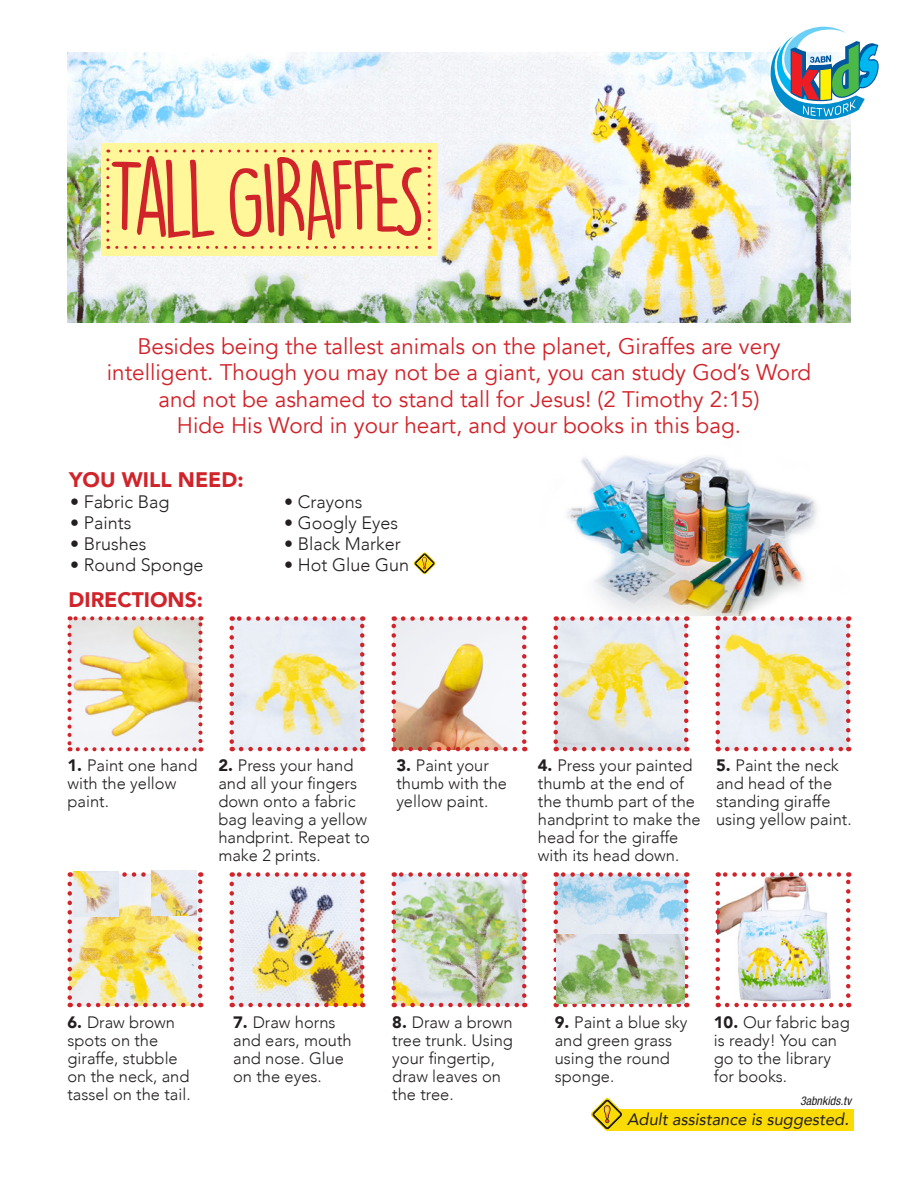
<style>
.page{position:relative;width:918px;height:1188px;background:#fff}
.page>*{position:absolute;margin:0;border:0;box-sizing:border-box;transform-origin:0 0}
.t1{font:97.5px "DK Lemon Yellow Sun";letter-spacing:-.085em;color:#d1232a}
.t2{font:22.5px/26.2px "Avenir";color:#d1232a;text-align:center}
.t3{font:900 21px "Avenir";color:#d1232a}
.t4{font:300 18px "Avenir";color:#231f20}
.t5{font:300 16.5px/18px "Avenir";color:#231f20}
.t6{font:italic 16.5px "Avenir";color:#231f20}
.t7{font:italic condensed 12px "Helvetica Neue LT Pro";color:#231f20}
.s1{font-weight:900}
</style>
<div class="page">
<img style="left:67px;top:53px;width:783px;height:270px">
<img style="left:567px;top:456px;width:250px;height:160px">
<svg style="left:413px;top:552px;width:23px;height:23px"></svg>
<img style="left:70px;top:618px;width:130px;height:131px">
<svg style="left:68px;top:627px;width:4px;height:124px"></svg>
<svg style="left:78px;top:747px;width:123px;height:4px"></svg>
<svg style="left:198px;top:616px;width:4px;height:125px"></svg>
<svg style="left:70px;top:616px;width:122px;height:4px"></svg>
<img style="left:232px;top:619px;width:130px;height:130px">
<svg style="left:230px;top:628px;width:4px;height:123px"></svg>
<svg style="left:241px;top:747px;width:122px;height:4px"></svg>
<svg style="left:360px;top:616px;width:4px;height:124px"></svg>
<svg style="left:232px;top:616px;width:121px;height:5px"></svg>
<img style="left:556px;top:619px;width:130px;height:130px">
<svg style="left:554px;top:628px;width:4px;height:123px"></svg>
<svg style="left:565px;top:747px;width:122px;height:4px"></svg>
<svg style="left:684px;top:616px;width:4px;height:124px"></svg>
<svg style="left:556px;top:616px;width:121px;height:5px"></svg>
<img style="left:394px;top:619px;width:130px;height:130px">
<svg style="left:522px;top:628px;width:4px;height:123px"></svg>
<svg style="left:394px;top:747px;width:121px;height:4px"></svg>
<svg style="left:392px;top:616px;width:4px;height:124px"></svg>
<svg style="left:403px;top:616px;width:122px;height:5px"></svg>
<img style="left:232px;top:875px;width:130px;height:130px">
<svg style="left:230px;top:884px;width:4px;height:123px"></svg>
<svg style="left:241px;top:1003px;width:122px;height:4px"></svg>
<svg style="left:360px;top:872px;width:4px;height:124px"></svg>
<svg style="left:232px;top:872px;width:121px;height:5px"></svg>
<img style="left:394px;top:875px;width:130px;height:130px">
<svg style="left:392px;top:884px;width:4px;height:123px"></svg>
<svg style="left:403px;top:1003px;width:122px;height:4px"></svg>
<svg style="left:522px;top:872px;width:4px;height:124px"></svg>
<svg style="left:394px;top:872px;width:121px;height:5px"></svg>
<img style="left:556px;top:875px;width:128px;height:59px">
<svg style="left:554px;top:884px;width:4px;height:123px"></svg>
<svg style="left:565px;top:1003px;width:122px;height:4px"></svg>
<svg style="left:684px;top:872px;width:4px;height:124px"></svg>
<svg style="left:556px;top:872px;width:121px;height:5px"></svg>
<div style="left:101px;top:143px;width:337px;height:112px;background:#fff79a"></div>
<svg style="left:106px;top:160px;width:3px;height:89px"></svg>
<svg style="left:117px;top:246px;width:313px;height:3px"></svg>
<svg style="left:428px;top:150px;width:3px;height:89px"></svg>
<svg style="left:108px;top:150px;width:312px;height:3px"></svg>
<img style="left:718px;top:619px;width:130px;height:130px">
<svg style="left:716px;top:628px;width:4px;height:123px"></svg>
<svg style="left:727px;top:747px;width:122px;height:4px"></svg>
<svg style="left:846px;top:616px;width:4px;height:124px"></svg>
<svg style="left:718px;top:616px;width:121px;height:5px"></svg>
<img style="left:718px;top:875px;width:130px;height:130px">
<svg style="left:716px;top:884px;width:4px;height:123px"></svg>
<svg style="left:727px;top:1003px;width:122px;height:4px"></svg>
<svg style="left:846px;top:872px;width:4px;height:124px"></svg>
<svg style="left:718px;top:872px;width:121px;height:5px"></svg>
<img style="left:70px;top:875px;width:130px;height:130px">
<svg style="left:68px;top:884px;width:4px;height:123px"></svg>
<svg style="left:79px;top:1003px;width:122px;height:4px"></svg>
<svg style="left:198px;top:872px;width:4px;height:124px"></svg>
<svg style="left:70px;top:872px;width:82px;height:5px"></svg>
<img style="left:74px;top:871px;width:45px;height:45px">
<img style="left:152px;top:871px;width:45px;height:45px">
<img style="left:556px;top:934px;width:128px;height:70px">
<div style="left:705px;top:0;width:213px;height:185px;background:#fff;opacity:.75"></div>
<svg style="left:768px;top:26px;width:112px;height:94px"></svg>
<div style="left:607px;top:1109px;width:247px;height:22px;background:#fadb06"></div>
<svg style="left:591px;top:1098px;width:31px;height:33px"></svg>
<p class="t1" style="left:107px;top:140px;width:321px">Tall GIRAFFES</p>
<p class="t2" style="left:137px;top:334px;width:645px">Besides being the tallest animals on the planet, Giraffes are very</p>
<p class="t2" style="left:107px;top:360px;width:706px">intelligent. Though you may not be a giant, you can study God’s Word</p>
<p class="t2" style="left:158px;top:386px;width:603px">and not be ashamed to stand tall for Jesus! (2 Timothy 2:15)<br>Hide His Word in your heart, and your books in this bag.</p>
<p class="t3" style="left:69px;top:462px;width:176px">YOU WILL NEED:</p>
<p class="t4" style="left:70px;top:491px;width:101px">• Fabric Bag</p>
<p class="t4" style="left:70px;top:512px;width:63px">• Paints</p>
<p class="t4" style="left:70px;top:533px;width:78px">• Brushes</p>
<p class="t4" style="left:70px;top:554px;width:135px">• Round Sponge</p>
<p class="t3" style="left:69px;top:582px;width:136px">DIRECTIONS:</p>
<p class="t4" style="left:284px;top:491px;width:80px">• Crayons</p>
<p class="t4" style="left:284px;top:512px;width:116px">• Googly Eyes</p>
<p class="t4" style="left:284px;top:533px;width:118px">• Black Marker</p>
<p class="t4" style="left:284px;top:554px;width:127px">• Hot Glue Gun</p>
<p class="t5" style="left:68px;top:756px;width:131px"><span class="s1">1.</span> Paint one hand with the yellow paint.</p>
<p class="t5" style="left:218px;top:756px;width:153px"><span class="s1">2.</span> Press your hand and all your fingers down onto a fabric bag leaving a yellow handprint. Repeat to make 2 prints.</p>
<p class="t5" style="left:396px;top:756px;width:112px"><span class="s1">3.</span> Paint your thumb with the yellow paint.</p>
<p class="t5" style="left:538px;top:756px;width:164px"><span class="s1">4.</span> Press your painted thumb at the end of the thumb part of the handprint to make the head for the giraffe with its head down.</p>
<p class="t5" style="left:716px;top:756px;width:137px"><span class="s1">5.</span> Paint the neck and head of the standing giraffe using yellow paint.</p>
<p class="t5" style="left:68px;top:1013px;width:125px"><span class="s1">6.</span> Draw brown spots on the giraffe, stubble on the neck, and tassel on the tail.</p>
<p class="t5" style="left:233px;top:1013px;width:120px"><span class="s1">7.</span> Draw horns and ears, mouth and nose. Glue on the eyes.</p>
<p class="t5" style="left:392px;top:1013px;width:122px"><span class="s1">8.</span> Draw a brown tree trunk. Using your fingertip, draw leaves on the tree.</p>
<p class="t5" style="left:555px;top:1013px;width:134px"><span class="s1">9.</span> Paint a blue sky and green grass using the round sponge.</p>
<p class="t5" style="left:714px;top:1013px;width:137px"><span class="s1">10.</span> Our fabric bag is ready! You can go to the library for books.</p>
<p class="t7" style="left:800px;top:1094px;width:53px">3abnkids.tv</p>
<p class="t6" style="left:627px;top:1110px;width:223px">Adult assistance is suggested.</p>
</div>
